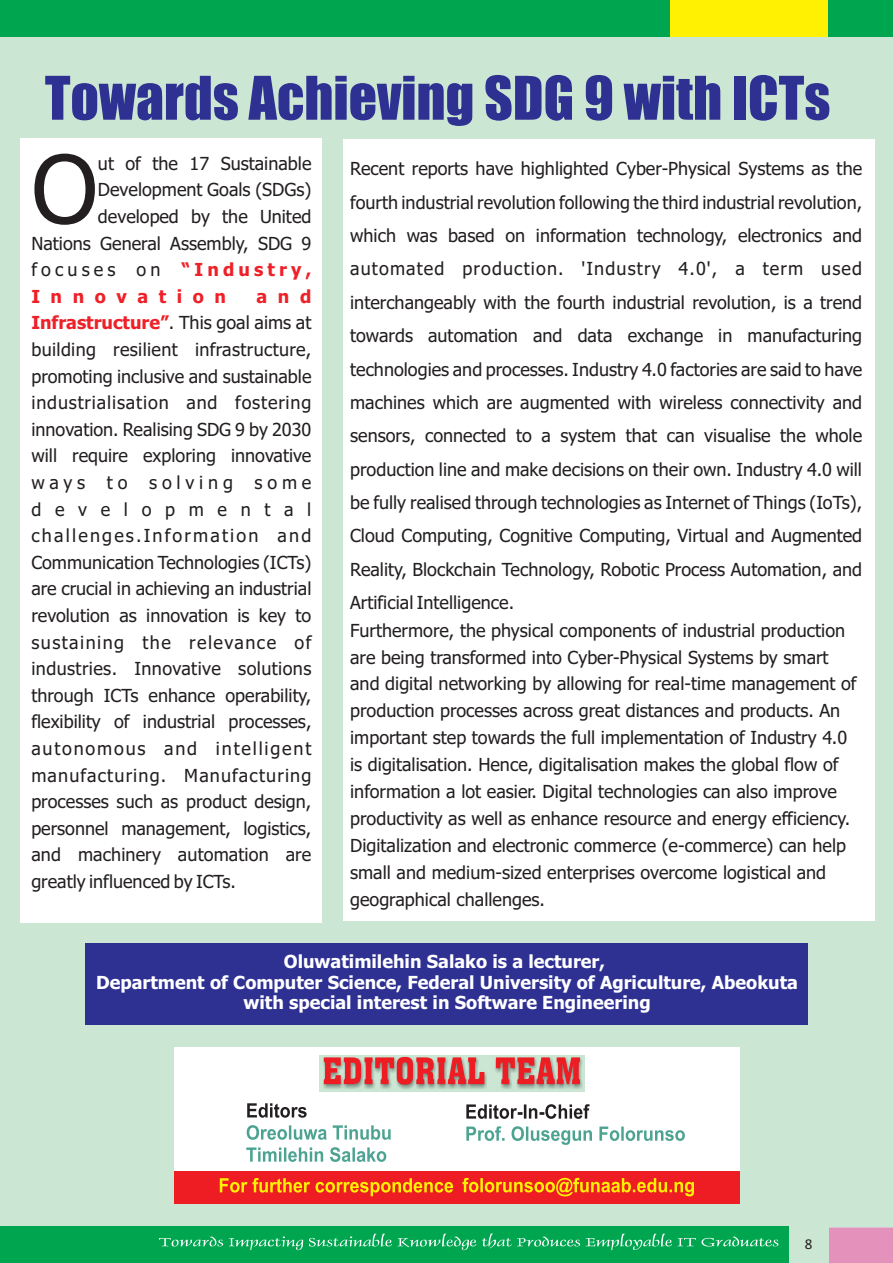
<style>
.page{position:relative;width:893px;height:1263px;background:#fff}
.page>*{position:absolute;margin:0;border:0;box-sizing:border-box;transform-origin:0 0}
.t1{font:94.05px "Tahoma";color:#231f20}
.t2{font:55.5px "Impact";color:#2e3092}
.t3{font:18px/26.5px "Tahoma";color:#231f20;text-align:justify}
.t4{font:700 18px/20.7px "Tahoma";color:#fff;text-align:center}
.t5{font:700 18px/26.5px "Tahoma";letter-spacing:.585em;color:#ee2028}
.t6{font:18px "Tahoma";letter-spacing:.23em;color:#231f20}
.t7{font:15.15px "Calibri";color:#231f20}
.s1{font-weight:700;color:#ee2028}
</style>
<div class="page">
<div style="left:0;top:36px;width:893px;height:1227px;background:#cbe6d3"></div>
<div style="left:0;top:1226px;width:789px;height:37px;background:#00a54f"></div>
<div style="left:85px;top:943px;width:722px;height:82px;background:#2e3092"></div>
<div style="left:829px;top:1227px;width:64px;height:36px;background:#e491bb"></div>
<div style="left:828px;top:0;width:65px;height:36px;background:#00a54f"></div>
<div style="left:0;top:0;width:677px;height:36px;background:#00a54f"></div>
<div style="left:670px;top:0;width:158px;height:36px;background:#fff101"></div>
<div style="left:21px;top:139px;width:301px;height:784px;background:#fff"></div>
<div style="left:343px;top:139px;width:532px;height:781px;background:#fff"></div>
<div style="left:174px;top:1047px;width:565px;height:156px;background:#fff"></div>
<div style="left:174px;top:1171px;width:565px;height:32px;background:#ee1d23"></div>
<svg style="left:247px;top:1103px;width:60px;height:15px"></svg>
<svg style="left:466px;top:1104px;width:124px;height:15px"></svg>
<svg style="left:247px;top:1125px;width:144px;height:15px"></svg>
<svg style="left:246px;top:1147px;width:140px;height:15px"></svg>
<svg style="left:466px;top:1126px;width:219px;height:19px"></svg>
<svg style="left:220px;top:1178px;width:233px;height:18px"></svg>
<svg style="left:462px;top:1178px;width:232px;height:18px"></svg>
<img style="left:320px;top:1055px;width:265px;height:36px">
<svg style="left:324px;top:1057px;width:256px;height:28px;background:#d26b67"></svg>
<svg style="left:159px;top:1233px;width:619px;height:17px"></svg>
<h2 class="t2" style="left:45px;top:76px;width:787px">Towards Achieving SDG 9 with ICTs</h2>
<p class="t3" style="left:98px;top:151px;width:215px">ut of the 17 Sustainable</p>
<h1 class="t1" style="left:31px;top:151px;width:68px">O</h1>
<p class="t3" style="left:350px;top:154px;width:514px;line-height:33.3px">Recent reports have highlighted Cyber-Physical Systems as the fourth industrial revolution following the third industrial revolution, which was based on information technology, electronics and automated production. 'Industry 4.0', a term used interchangeably with the fourth industrial revolution, is a trend towards automation and data exchange in manufacturing technologies and processes. Industry 4.0 factories are said to have machines which are augmented with wireless connectivity and sensors, connected to a system that can visualise the whole production line and make decisions on their own. Industry 4.0 will be fully realised through technologies as Internet of Things (IoTs), Cloud Computing, Cognitive Computing, Virtual and Augmented Reality, Blockchain Technology, Robotic Process Automation, and Artificial Intelligence.</p>
<p class="t3" style="left:350px;top:618px;width:508px;text-align:left">Furthermore, the physical components of industrial production are being transformed into Cyber-Physical Systems by smart and digital networking by allowing for real-time management of production processes across great distances and products. An important step towards the full implementation of Industry 4.0 is digitalisation. Hence, digitalisation makes the global flow of information a lot easier. Digital technologies can also improve productivity as well as enhance resource and energy efficiency.<br>Digitalization and electronic commerce (e-commerce) can help small and medium-sized enterprises overcome logistical and geographical challenges.</p>
<p class="t3" style="left:98px;top:178px;width:215px">Development Goals (SDGs)</p>
<p class="t3" style="left:98px;top:205px;width:215px">developed by the United</p>
<p class="t3" style="left:31px;top:231px;width:281px">Nations General Assembly, SDG 9</p>
<p class="t6" style="left:31px;top:262px;width:131px">focuses on</p>
<p class="t3" style="left:31px;top:311px;width:282px"><span class="s1">Infrastructure”</span>. This goal aims at building resilient infrastructure, promoting inclusive and sustainable industrialisation and fostering innovation. Realising SDG 9 by 2030 will require exploring innovative ways to solving some developmental challenges.Information and Communication Technologies (ICTs) are crucial in achieving an industrial revolution as innovation is key to sustaining the relevance of industries. Innovative solutions through ICTs enhance operability, flexibility of industrial processes, autonomous and intelligent manufacturing. Manufacturing processes such as product design, personnel management, logistics, and machinery automation are greatly influenced by ICTs.</p>
<p class="t5" style="left:31px;top:258px;width:282px;text-indent:150px">“Industry,<br>Innovation</p>
<p class="t5" style="left:257px;top:284px;width:56px">and</p>
<p class="t4" style="left:96px;top:952px;width:703px">Oluwatimilehin Salako is a lecturer,<br>Department of Computer Science, Federal University of Agriculture, Abeokuta with special interest in Software Engineering</p>
<p class="t7" style="left:805px;top:1237px;width:9px">8</p>
</div>
